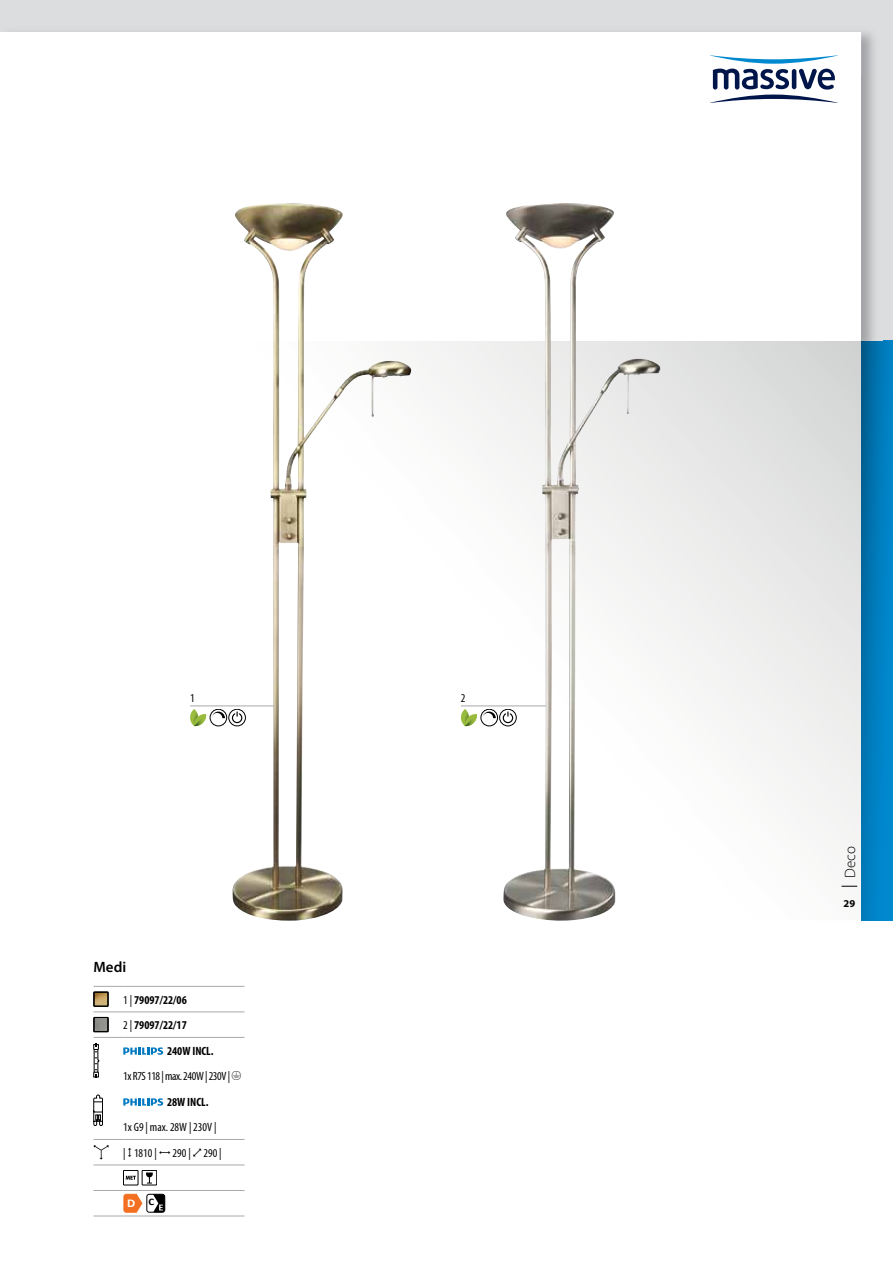
<style>
.page{position:relative;width:893px;height:1263px;background:#fff}
.page>*{position:absolute;margin:0;border:0;box-sizing:border-box;transform-origin:0 0}
.t1{font:300 15px "Myriad Pro";color:#000}
.t2{font:600 15px "Myriad Pro";color:#000}
.t3{font:700 condensed 12px "Myriad Pro";color:#000}
.t4{font:condensed 12px/25.8px "Myriad Pro";color:#000}
.t5{font:condensed 12px "Myriad Pro";letter-spacing:-.03em;color:#000}
.t6{font:700 11.85px "Calibri";color:#fff;scale:1.09 1}
.t7{font:700 10.5px "Myriad Pro";color:#000}
.t8{font:700 10.05px "Calibri";color:#000;scale:1.09 1}
.s1{font-weight:400}
.s2{font-family:"Massive rejuvenite";font-stretch:normal;font-size:12.3px}
</style>
<div class="page">
<svg style="left:190px;top:341px;width:651px;height:558px"></svg>
<svg style="left:841px;top:340px;width:52px;height:581px"></svg>
<div style="left:0;top:0;width:893px;height:340px;background:#dcddde"></div>
<div style="left:0;top:32px;width:861px;height:308px;background:#fff"></div>
<img style="left:861px;top:32px;width:13px;height:44px">
<svg style="left:710px;top:55px;width:128px;height:48px"></svg>
<hr style="left:190px;top:706px;width:85px;height:1px;background:#a7a9ac">
<svg style="left:190px;top:709px;width:8px;height:17px"></svg>
<svg style="left:194px;top:709px;width:12px;height:17px"></svg>
<div style="left:210px;top:709px;width:17px;height:17px;border:1px solid #000;border-radius:50%"></div>
<svg style="left:212px;top:712px;width:13px;height:6px"></svg>
<div style="left:229px;top:709px;width:17px;height:17px;border:1px solid #000;border-radius:50%"></div>
<svg style="left:231px;top:711px;width:2px;height:13px"></svg>
<img style="left:233px;top:203px;width:178px;height:718px">
<hr style="left:461px;top:706px;width:85px;height:1px;background:#a7a9ac">
<div style="left:461px;top:709px;width:8px;height:17px;background:#9abc3e;border-radius:50%"></div>
<svg style="left:465px;top:709px;width:12px;height:17px"></svg>
<div style="left:481px;top:709px;width:17px;height:17px;border:1px solid #000;border-radius:50%"></div>
<svg style="left:483px;top:712px;width:13px;height:6px"></svg>
<div style="left:499px;top:709px;width:17px;height:17px;border:1px solid #000;border-radius:50%"></div>
<svg style="left:502px;top:711px;width:1px;height:13px"></svg>
<img style="left:503px;top:203px;width:157px;height:718px">
<hr style="left:123px;top:986px;width:121px;height:1px;background:#a7a9ac">
<hr style="left:123px;top:1012px;width:121px;height:1px;background:#a7a9ac">
<hr style="left:123px;top:1037px;width:121px;height:1px;background:#a7a9ac">
<hr style="left:123px;top:1139px;width:121px;height:1px;background:#a7a9ac">
<svg style="left:94px;top:1165px;width:29px;height:1px"></svg>
<hr style="left:123px;top:1165px;width:121px;height:1px;background:#a7a9ac">
<hr style="left:123px;top:1190px;width:121px;height:1px;background:#a7a9ac">
<hr style="left:123px;top:1216px;width:121px;height:1px;background:#a7a9ac">
<svg style="left:94px;top:986px;width:29px;height:20px"></svg>
<div style="left:94px;top:992px;width:14px;height:14px;border:1px solid #000"></div>
<svg style="left:94px;top:1012px;width:29px;height:26px"></svg>
<div style="left:94px;top:1017px;width:14px;height:15px;border:1px solid #000"></div>
<svg style="left:94px;top:1044px;width:5px;height:34px"></svg>
<svg style="left:123px;top:1047px;width:40px;height:8px"></svg>
<svg style="left:94px;top:1095px;width:9px;height:31px"></svg>
<svg style="left:123px;top:1098px;width:40px;height:8px"></svg>
<svg style="left:94px;top:1139px;width:29px;height:20px"></svg>
<div style="left:123px;top:1170px;width:15px;height:15px;border:1px solid #000"></div>
<svg style="left:126px;top:1176px;width:10px;height:4px"></svg>
<svg style="left:146px;top:1172px;width:7px;height:11px"></svg>
<div style="left:142px;top:1170px;width:15px;height:15px;border:1px solid #000"></div>
<svg style="left:94px;top:1190px;width:48px;height:27px"></svg>
<div style="left:147px;top:1194px;width:18px;height:18px;border:1px solid #000;border-radius:2px"></div>
<svg style="left:153px;top:1194px;width:12px;height:18px"></svg>
<p class="t4" style="left:190px;top:685px;width:6px">1</p>
<p class="t4" style="left:461px;top:685px;width:6px">2</p>
<p class="t2" style="left:94px;top:959px;width:34px">Medi</p>
<p class="t3" style="left:123px;top:993px;width:65px"><span class="s1">1 |</span> 79097/22/06</p>
<p class="t3" style="left:123px;top:1018px;width:65px"><span class="s1">2 |</span> 79097/22/17</p>
<p class="t3" style="left:167px;top:1044px;width:48px">240W INCL.</p>
<p class="t5" style="left:123px;top:1070px;width:120px">1x R7S 118 | max. 240W | 230V | <span class="s2">E</span></p>
<p class="t3" style="left:167px;top:1095px;width:43px">28W INCL.</p>
<p class="t4" style="left:123px;top:1114px;width:100px">1x G9 | max. 28W | 230V | | <span class="s2">H</span> 1810 | <span class="s2">J</span> 290 | <span class="s2">N</span> 290 |</p>
<p class="t6" style="left:127px;top:1196px;width:9px">D</p>
<p class="t8" style="left:148px;top:1195px;width:7px">C</p>
<p class="t1" style="left:842px;top:878px;width:33px;rotate:-90deg">Deco</p>
<p class="t7" style="left:844px;top:897px;width:13px">29</p>
</div>
